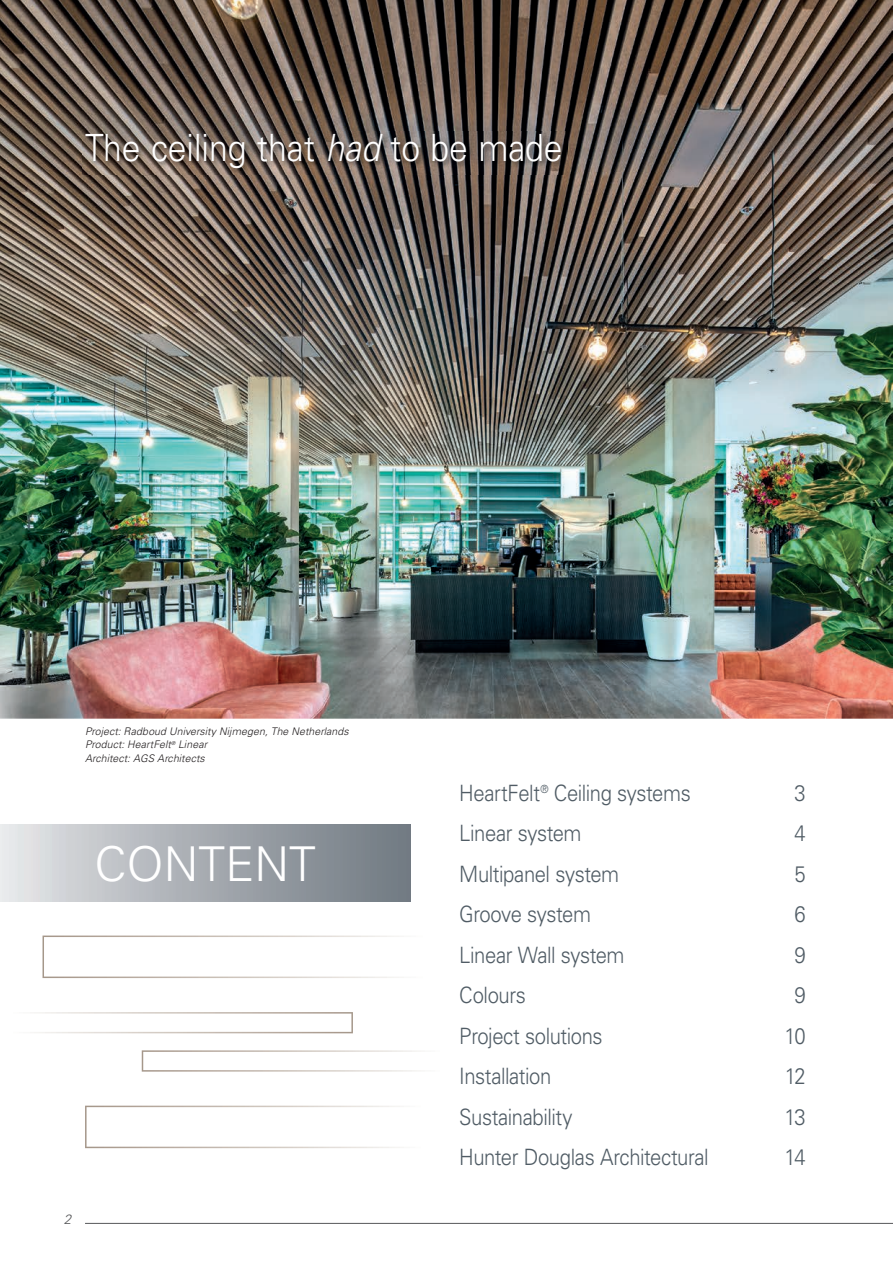
<style>
.page{position:relative;width:893px;height:1263px;background:#fff}
.page>*{position:absolute;margin:0;border:0;box-sizing:border-box;transform-origin:0 0}
.t1{font:300 48px "Univers LT Std";color:#fff}
.t2{font:300 37.5px "Univers LT Std";color:#fff;scale:.9 1}
.t3{font:300 22.5px "Univers LT Std";letter-spacing:-.02em;color:#505c65;scale:.9 1}
.t4{font:italic 300 13.5px "Univers LT Std";color:#57585a}
.t5{font:italic 300 10.5px/13.5px "Univers LT Std";letter-spacing:.01em;color:#231f20}
.s1{font-style:italic}
</style>
<div class="page">
<hr style="left:85px;top:1223px;width:808px;height:1px;background:#57585a">
<img style="left:0;top:0;width:893px;height:719px">
<div style="left:0;top:825px;width:410px;height:76px;background:linear-gradient(to right,#e4e5e7,#6d767f)"></div>
<svg style="left:43px;top:935px;width:356px;height:43px"></svg>
<svg style="left:85px;top:1106px;width:315px;height:42px"></svg>
<svg style="left:34px;top:1012px;width:319px;height:21px"></svg>
<svg style="left:142px;top:1050px;width:279px;height:21px"></svg>
<img style="left:83px;top:131px;width:485px;height:44px">
<h2 class="t2" style="left:85px;top:125px;width:532px">The ceiling that <span class="s1">had</span> to be made</h2>
<p class="t5" style="left:85px;top:724px;width:265px">Project: Radboud University Nijmegen, The Netherlands<br>Product: HeartFelt<sup>®</sup> Linear<br>Architect: AGS Architects</p>
<h1 class="t1" style="left:94px;top:835px;width:223px">CONTENT</h1>
<p class="t4" style="left:64px;top:1211px;width:9px">2</p>
<p class="t3" style="left:459px;top:779px;width:259px">HeartFelt<sup>®</sup> Ceiling systems</p>
<p class="t3" style="left:794px;top:779px;width:14px">3</p>
<p class="t3" style="left:459px;top:820px;width:137px">Linear system</p>
<p class="t3" style="left:794px;top:820px;width:14px">4</p>
<p class="t3" style="left:459px;top:860px;width:179px">Multipanel system</p>
<p class="t3" style="left:794px;top:860px;width:14px">5</p>
<p class="t3" style="left:459px;top:901px;width:148px">Groove system</p>
<p class="t3" style="left:794px;top:901px;width:14px">6</p>
<p class="t3" style="left:459px;top:941px;width:185px">Linear Wall system</p>
<p class="t3" style="left:794px;top:941px;width:14px">9</p>
<p class="t3" style="left:459px;top:982px;width:76px">Colours</p>
<p class="t3" style="left:794px;top:982px;width:14px">9</p>
<p class="t3" style="left:459px;top:1022px;width:161px">Project solutions</p>
<p class="t3" style="left:784px;top:1022px;width:25px">10</p>
<p class="t3" style="left:459px;top:1063px;width:104px">Installation</p>
<p class="t3" style="left:785px;top:1063px;width:25px">12</p>
<p class="t3" style="left:459px;top:1103px;width:128px">Sustainability</p>
<p class="t3" style="left:784px;top:1103px;width:25px">13</p>
<p class="t3" style="left:459px;top:1144px;width:279px">Hunter Douglas Architectural</p>
<p class="t3" style="left:785px;top:1144px;width:25px">14</p>
</div>
